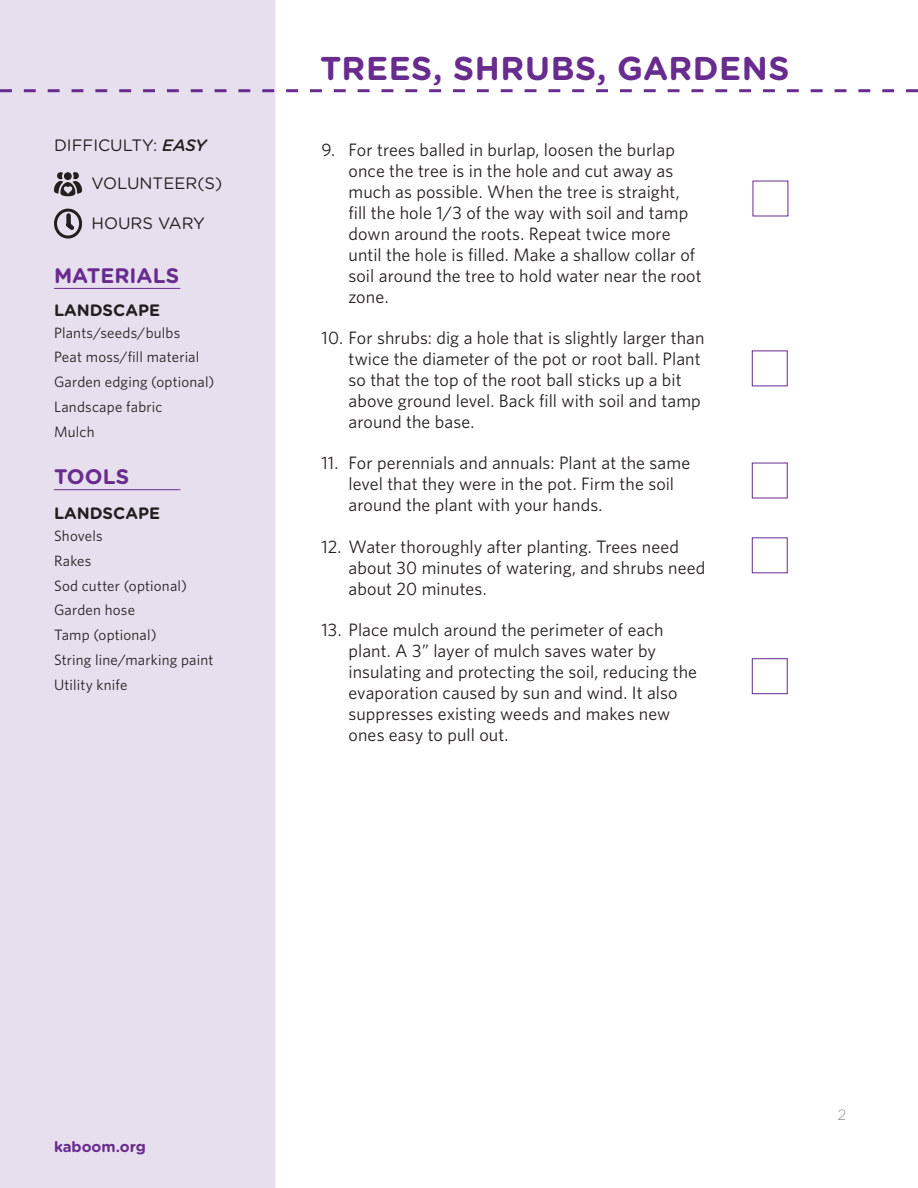
<style>
.page{position:relative;width:918px;height:1188px;background:#fff}
.page>*{position:absolute;margin:0;border:0;box-sizing:border-box;transform-origin:0 0}
.t1{font:700 33px "Gotham Rounded";letter-spacing:.015em;color:#672c8e}
.t2{font:700 21px "Gotham Rounded";color:#672c8e}
.t3{font:18px/21px "Whitney";letter-spacing:.005em;color:#231f20}
.t4{font:16.5px "Gotham Rounded";color:#231f20}
.t5{font:700 16.5px "Gotham Rounded";color:#231f20}
.t6{font:15px "Whitney";letter-spacing:.015em;color:#231f20}
.website{font:700 15px "Gotham Rounded";color:#672c8e}
.t7{font:300 15px "Gotham Rounded";color:#939598}
.s1{font-weight:500;font-style:italic}
</style>
<div class="page">
<div style="left:0;top:0;width:275px;height:1188px;background:#e8dfee"></div>
<svg style="left:0;top:89px;width:918px;height:3px"></svg>
<div style="left:752px;top:659px;width:35px;height:35px;border:1px solid #672c8e"></div>
<svg style="left:54px;top:172px;width:28px;height:24px"></svg>
<div style="left:54px;top:209px;width:28px;height:30px;border:3px solid #231f20;border-radius:50%"></div>
<svg style="left:62px;top:211px;width:16px;height:23px"></svg>
<hr style="left:54px;top:288px;width:126px;height:1px;background:#672c8e">
<hr style="left:54px;top:489px;width:126px;height:1px;background:#672c8e">
<p class="t4" style="left:54px;top:134px;width:154px">DIFFICULTY: <span class="s1">EASY</span></p>
<p class="t4" style="left:92px;top:172px;width:132px">VOLUNTEER(S)</p>
<p class="t4" style="left:92px;top:212px;width:115px">HOURS VARY</p>
<p class="t2" style="left:54px;top:260px;width:127px">MATERIALS</p>
<p class="t5" style="left:54px;top:298px;width:108px">LANDSCAPE</p>
<p class="t6" style="left:54px;top:322px;width:128px">Plants/seeds/bulbs</p>
<p class="t6" style="left:54px;top:347px;width:147px">Peat moss/fill material</p>
<p class="t6" style="left:54px;top:372px;width:162px">Garden edging (optional)</p>
<p class="t6" style="left:54px;top:397px;width:110px">Landscape fabric</p>
<p class="t6" style="left:54px;top:421px;width:42px">Mulch</p>
<p class="t2" style="left:54px;top:461px;width:77px">TOOLS</p>
<p class="t5" style="left:54px;top:501px;width:108px">LANDSCAPE</p>
<p class="t6" style="left:54px;top:526px;width:50px">Shovels</p>
<p class="t6" style="left:54px;top:551px;width:39px">Rakes</p>
<p class="t6" style="left:54px;top:576px;width:135px">Sod cutter (optional)</p>
<p class="t6" style="left:54px;top:600px;width:83px">Garden hose</p>
<p class="t6" style="left:54px;top:625px;width:104px">Tamp (optional)</p>
<p class="t6" style="left:54px;top:650px;width:161px">String line/marking paint</p>
<p class="t6" style="left:54px;top:675px;width:75px">Utility knife</p>
<p class="t1" style="left:320px;top:44px;width:471px">TREES, SHRUBS, GARDENS</p>
<p class="t3" style="left:349px;top:139px;width:355px;text-indent:-27px">9. For trees balled in burlap, loosen the burlap once the tree is in the hole and cut away as much as possible. When the tree is straight, fill the hole 1/3 of the way with soil and tamp down around the roots. Repeat twice more until the hole is filled. Make a shallow collar of soil around the tree to hold water near the root zone.</p>
<p class="t3" style="left:349px;top:327px;width:358px;text-indent:-27px">10. For shrubs: dig a hole that is slightly larger than twice the diameter of the pot or root ball. Plant so that the top of the root ball sticks up a bit above ground level. Back fill with soil and tamp around the base.</p>
<p class="t3" style="left:349px;top:452px;width:343px;text-indent:-27px">11. For perennials and annuals: Plant at the same level that they were in the pot. Firm the soil around the plant with your hands.</p>
<p class="t3" style="left:349px;top:535px;width:358px;text-indent:-27px">12. Water thoroughly after planting. Trees need about 30 minutes of watering, and shrubs need about 20 minutes.</p>
<p class="t3" style="left:349px;top:619px;width:350px;text-indent:-27px">13. Place mulch around the perimeter of each plant. A 3” layer of mulch saves water by insulating and protecting the soil, reducing the evaporation caused by sun and wind. It also suppresses existing weeds and makes new ones easy to pull out.</p>
<p class="website" style="left:54px;top:1136px;width:94px">kaboom.org</p>
<p class="t7" style="left:837px;top:1105px;width:10px">2</p>
</div>
